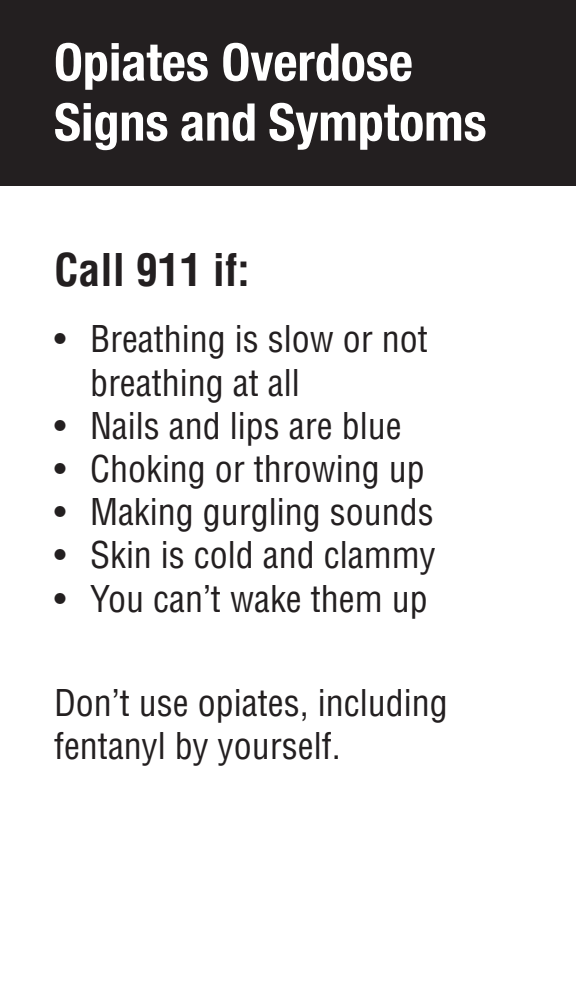
<style>
.page{position:relative;width:576px;height:1008px;background:#fff}
.page>*{position:absolute;margin:0;border:0;box-sizing:border-box;transform-origin:0 0}
.t1{font:700 condensed 52px/60px "Helvetica Neue LT Std";color:#fff}
.t2{font:700 condensed 44px "Helvetica LT Std";color:#231f20}
.t3{font:condensed 36px/43.2px "Helvetica LT Std";color:#231f20}
</style>
<div class="page">
<div style="left:0;top:0;width:576px;height:186px;background:#231f20"></div>
<p class="t1" style="left:54px;top:31px;width:434px">Opiates Overdose<br>Signs and Symptoms</p>
<p class="t2" style="left:54px;top:243px;width:197px">Call 911 if:</p>
<p class="t3" style="left:90px;top:318px;width:339px;text-indent:-36px">• Breathing is slow or not breathing at all</p>
<p class="t3" style="left:54px;top:404px;width:349px">• Nails and lips are blue</p>
<p class="t3" style="left:54px;top:447px;width:372px">• Choking or throwing up</p>
<p class="t3" style="left:54px;top:490px;width:381px">• Making gurgling sounds</p>
<p class="t3" style="left:54px;top:534px;width:383px">• Skin is cold and clammy</p>
<p class="t3" style="left:54px;top:577px;width:375px">• You can’t wake them up</p>
<p class="t3" style="left:54px;top:681px;width:395px">Don’t use opiates, including fentanyl by yourself.</p>
</div>
